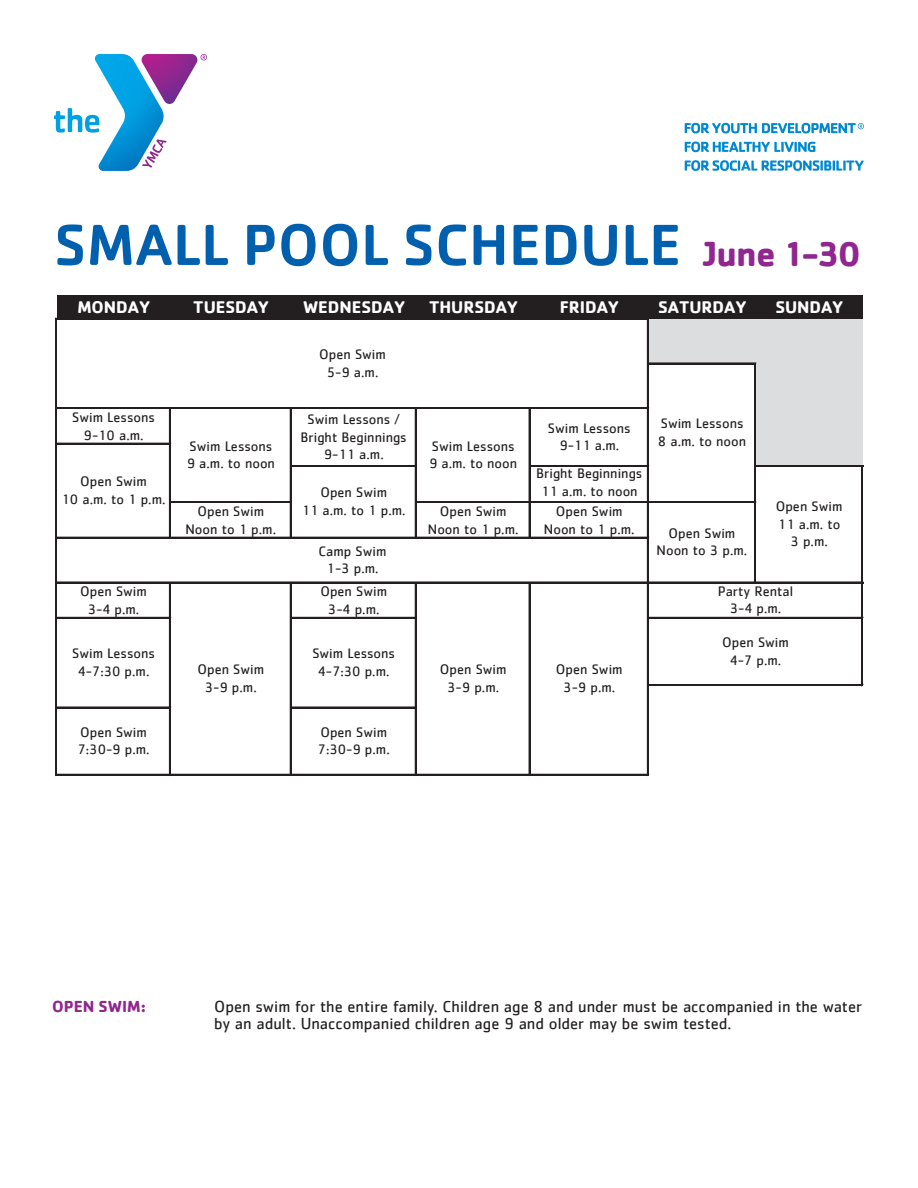
<style>
.page{position:relative;width:918px;height:1188px;background:#fff}
.page>*{position:absolute;margin:0;border:0;box-sizing:border-box;transform-origin:0 0}
.t1{font:500 60px "Cachet";color:#0160ae}
.t2{font:700 36px "Cachet";letter-spacing:-.02em;color:#90268f}
.t3{font:700 17.4px "Cachet";color:#fff}
.t4{font:16.5px/16.5px "Cachet";color:#231f20}
.t5{font:700 16.5px "Cachet";color:#90268f}
.t6{font:14.25px/17.4px "Cachet";color:#231f20;text-align:center}
</style>
<div class="page">
<svg style="left:54px;top:54px;width:153px;height:117px"></svg>
<svg style="left:685px;top:142px;width:130px;height:10px"></svg>
<svg style="left:685px;top:160px;width:179px;height:11px"></svg>
<svg style="left:685px;top:123px;width:179px;height:10px"></svg>
<div style="left:57px;top:296px;width:806px;height:23px;background:#231f20"></div>
<div style="left:648px;top:319px;width:215px;height:22px;background:#dcdddf"></div>
<div style="left:648px;top:341px;width:215px;height:23px;background:#dcdddf"></div>
<div style="left:755px;top:364px;width:108px;height:22px;background:#dcdddf"></div>
<div style="left:755px;top:386px;width:108px;height:23px;background:#dcdddf"></div>
<div style="left:755px;top:408px;width:108px;height:36px;background:#dcdddf"></div>
<div style="left:755px;top:444px;width:108px;height:22px;background:#dcdddf"></div>
<hr style="left:292px;top:465px;width:125px;height:2px;background:#231f20">
<hr style="left:530px;top:465px;width:119px;height:2px;background:#231f20">
<hr style="left:171px;top:502px;width:121px;height:1px;background:#231f20">
<hr style="left:169px;top:409px;width:2px;height:130px;background:#231f20">
<hr style="left:290px;top:409px;width:2px;height:130px;background:#231f20">
<hr style="left:415px;top:409px;width:2px;height:130px;background:#231f20">
<hr style="left:529px;top:409px;width:1px;height:130px;background:#231f20">
<hr style="left:57px;top:617px;width:114px;height:2px;background:#231f20">
<hr style="left:292px;top:617px;width:125px;height:2px;background:#231f20">
<hr style="left:57px;top:707px;width:114px;height:1px;background:#231f20">
<hr style="left:55px;top:318px;width:1px;height:458px;background:#231f20">
<hr style="left:56px;top:318px;width:1px;height:458px;background:#231f20">
<hr style="left:647px;top:320px;width:2px;height:456px;background:#231f20">
<hr style="left:754px;top:364px;width:2px;height:219px;background:#231f20">
<hr style="left:169px;top:583px;width:2px;height:193px;background:#231f20">
<hr style="left:290px;top:583px;width:2px;height:193px;background:#231f20">
<hr style="left:415px;top:583px;width:2px;height:193px;background:#231f20">
<hr style="left:529px;top:583px;width:1px;height:193px;background:#231f20">
<hr style="left:861px;top:467px;width:1px;height:219px;background:#231f20">
<hr style="left:862px;top:467px;width:1px;height:219px;background:#231f20">
<hr style="left:57px;top:318px;width:592px;height:2px;background:#231f20">
<hr style="left:649px;top:363px;width:107px;height:1px;background:#231f20">
<hr style="left:57px;top:408px;width:592px;height:1px;background:#231f20">
<hr style="left:57px;top:443px;width:114px;height:2px;background:#231f20">
<hr style="left:756px;top:465px;width:107px;height:2px;background:#231f20">
<hr style="left:417px;top:502px;width:339px;height:1px;background:#231f20">
<hr style="left:57px;top:537px;width:592px;height:2px;background:#231f20">
<hr style="left:57px;top:582px;width:806px;height:1px;background:#231f20">
<hr style="left:649px;top:617px;width:214px;height:2px;background:#231f20">
<hr style="left:649px;top:684px;width:214px;height:2px;background:#231f20">
<hr style="left:292px;top:707px;width:125px;height:1px;background:#231f20">
<hr style="left:57px;top:774px;width:592px;height:2px;background:#231f20">
<h1 class="t1" style="left:54px;top:208px;width:629px">SMALL POOL SCHEDULE</h1>
<h2 class="t2" style="left:704px;top:230px;width:159px">June 1-30</h2>
<p class="t3" style="left:77px;top:296px;width:74px">MONDAY</p>
<p class="t3" style="left:193px;top:296px;width:77px">TUESDAY</p>
<p class="t3" style="left:303px;top:296px;width:104px">WEDNESDAY</p>
<p class="t3" style="left:429px;top:296px;width:90px">THURSDAY</p>
<p class="t3" style="left:560px;top:296px;width:61px">FRIDAY</p>
<p class="t3" style="left:658px;top:296px;width:90px">SATURDAY</p>
<p class="t3" style="left:775px;top:296px;width:70px">SUNDAY</p>
<p class="t6" style="left:319px;top:345px;width:68px">Open Swim<br>5-9 a.m.</p>
<p class="t6" style="left:72px;top:409px;width:84px">Swim Lessons<br>9-10 a.m.</p>
<p class="t6" style="left:301px;top:410px;width:108px">Swim Lessons /<br>Bright Beginnings<br>9-11 a.m.</p>
<p class="t6" style="left:548px;top:419px;width:84px">Swim Lessons<br>9-11 a.m.</p>
<p class="t6" style="left:187px;top:437px;width:90px;text-align:left">Swim Lessons<br>9 a.m. to noon</p>
<p class="t6" style="left:429px;top:437px;width:90px;text-align:left">Swim Lessons<br>9 a.m. to noon</p>
<p class="t6" style="left:536px;top:464px;width:108px">Bright Beginnings<br>11 a.m. to noon</p>
<p class="t6" style="left:62px;top:472px;width:105px">Open Swim<br>10 a.m. to 1 p.m.</p>
<p class="t6" style="left:302px;top:484px;width:105px">Open Swim<br>11 a.m. to 1 p.m.</p>
<p class="t6" style="left:318px;top:542px;width:70px">Camp Swim<br>1-3 p.m.</p>
<p class="t6" style="left:185px;top:503px;width:92px">Open Swim<br>Noon to 1 p.m.</p>
<p class="t6" style="left:428px;top:503px;width:92px">Open Swim<br>Noon to 1 p.m.</p>
<p class="t6" style="left:544px;top:503px;width:92px">Open Swim<br>Noon to 1 p.m.</p>
<p class="t6" style="left:80px;top:583px;width:68px">Open Swim<br>3-4 p.m.</p>
<p class="t6" style="left:320px;top:583px;width:68px">Open Swim<br>3-4 p.m.</p>
<p class="t6" style="left:72px;top:645px;width:84px">Swim Lessons<br>4-7:30 p.m.</p>
<p class="t6" style="left:78px;top:723px;width:74px;text-align:left">Open Swim<br>7:30-9 p.m.</p>
<p class="t6" style="left:197px;top:661px;width:68px">Open Swim<br>3-9 p.m.</p>
<p class="t6" style="left:312px;top:645px;width:84px">Swim Lessons<br>4-7:30 p.m.</p>
<p class="t6" style="left:318px;top:723px;width:74px;text-align:left">Open Swim<br>7:30-9 p.m.</p>
<p class="t6" style="left:440px;top:661px;width:68px">Open Swim<br>3-9 p.m.</p>
<p class="t6" style="left:556px;top:661px;width:68px">Open Swim<br>3-9 p.m.</p>
<p class="t6" style="left:658px;top:415px;width:90px;text-align:left">Swim Lessons<br>8 a.m. to noon</p>
<p class="t6" style="left:657px;top:524px;width:92px">Open Swim<br>Noon to 3 p.m.</p>
<p class="t6" style="left:776px;top:497px;width:68px">Open Swim<br>11 a.m. to<br>3 p.m.</p>
<p class="t6" style="left:718px;top:582px;width:77px">Party Rental<br>3-4 p.m.</p>
<p class="t6" style="left:722px;top:633px;width:68px">Open Swim<br>4-7 p.m.</p>
<p class="t5" style="left:52px;top:996px;width:95px">OPEN SWIM:</p>
<p class="t4" style="left:214px;top:998px;width:650px">Open swim for the entire family. Children age 8 and under must be accompanied in the water by an adult. Unaccompanied children age 9 and older may be swim tested.</p>
</div>
